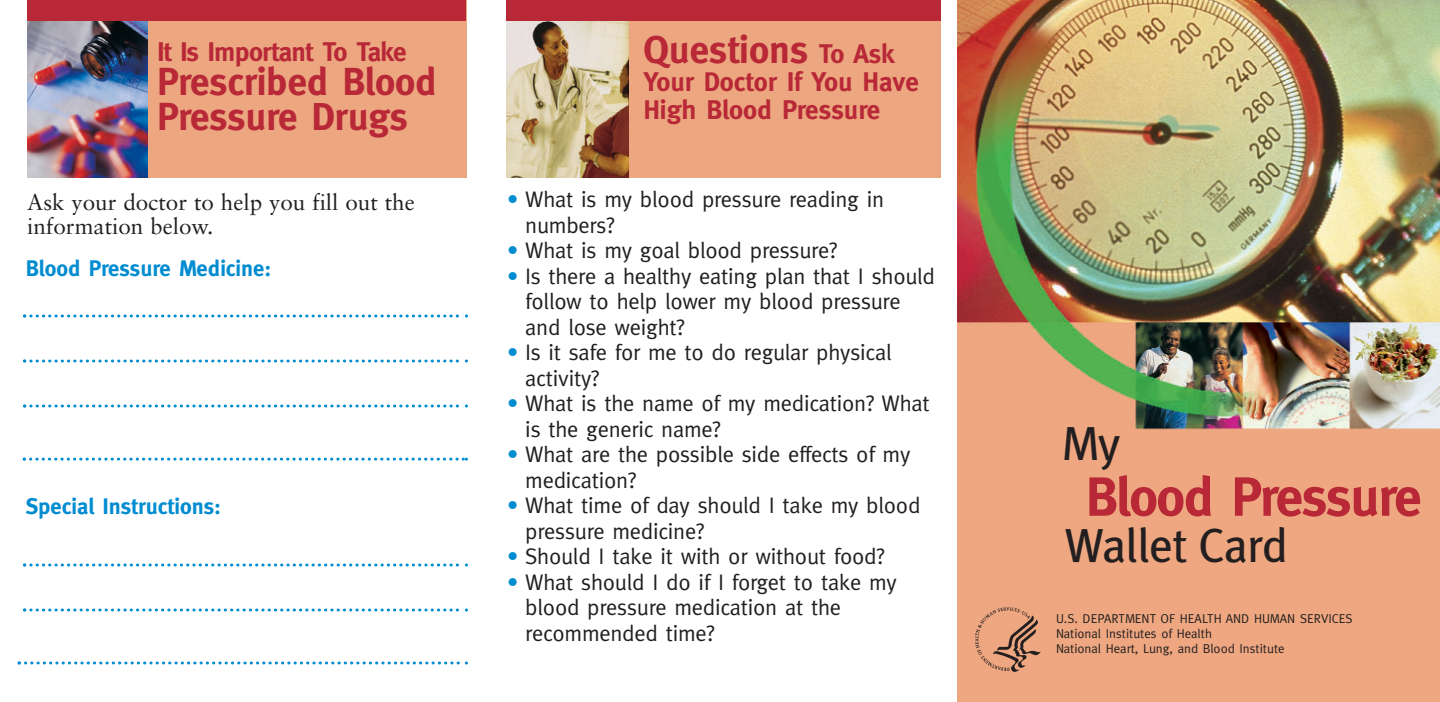
<style>
.page{position:relative;width:1440px;height:702px;background:#fff}
.page>*{position:absolute;margin:0;border:0;box-sizing:border-box;transform-origin:0 0}
.t1{font:700 55.2px "Meta";letter-spacing:-.025em;color:#b82837}
.t2{font:47.7px/102.3px "Meta Plus";letter-spacing:-.015em;color:#231f20}
.t3{font:700 39px/34.5px "Meta";letter-spacing:-.005em;color:#b82837}
.t4{font:700 27px/28.2px "Meta";letter-spacing:-.01em;color:#b82837}
.t5{font:22.5px/25.5px "Meta";letter-spacing:-.01em;color:#231f20}
.t6{font:22.5px/24px "Sabon";color:#231f20}
.t7{font:700 22.5px "Meta";color:#008cd0}
.t8{font:12.9px/15px "Meta";color:#231f20}
.s1{font-size:27px}
.s2{color:#008cd0}
</style>
<div class="page">
<img style="left:958px;top:0;width:482px;height:702px">
<img style="left:974px;top:605px;width:68px;height:68px">
<div style="left:506px;top:0;width:435px;height:178px;background:#eca680"></div>
<img style="left:506px;top:20px;width:123px;height:158px">
<div style="left:506px;top:0;width:435px;height:20px;background:#b82837"></div>
<div style="left:27px;top:0;width:439px;height:178px;background:#eca680"></div>
<img style="left:27px;top:20px;width:121px;height:158px">
<div style="left:27px;top:0;width:439px;height:20px;background:#b82837"></div>
<svg style="left:23px;top:315px;width:445px;height:3px"></svg>
<svg style="left:23px;top:360px;width:445px;height:3px"></svg>
<svg style="left:23px;top:405px;width:445px;height:3px"></svg>
<svg style="left:23px;top:458px;width:445px;height:3px"></svg>
<svg style="left:23px;top:564px;width:445px;height:3px"></svg>
<svg style="left:23px;top:609px;width:445px;height:3px"></svg>
<svg style="left:18px;top:662px;width:450px;height:2px"></svg>
<p class="t4" style="left:157px;top:39px;width:251px">It Is Important To Take</p>
<h3 class="t3" style="left:157px;top:67px;width:281px">Prescribed Blood<br>Pressure Drugs</h3>
<p class="t6" style="left:27px;top:192px;width:389px">Ask your doctor to help you fill out the information below.</p>
<p class="t7" style="left:26px;top:260px;width:247px">Blood Pressure Medicine:</p>
<p class="t7" style="left:26px;top:498px;width:197px">Special Instructions:</p>
<h3 class="t3" style="left:643px;top:35px;width:253px">Questions <span class="s1">To Ask</span></h3>
<p class="t4" style="left:643px;top:70px;width:277px">Your Doctor If You Have<br>High Blood Pressure</p>
<p class="t5" style="left:525px;top:189px;width:360px;text-indent:-18px"><span class="s2">•</span> What is my blood pressure reading in numbers?</p>
<p class="t5" style="left:507px;top:240px;width:331px"><span class="s2">•</span> What is my goal blood pressure?</p>
<p class="t5" style="left:525px;top:265px;width:411px;text-indent:-18px"><span class="s2">•</span> Is there a healthy eating plan that I should follow to help lower my blood pressure and lose weight?</p>
<p class="t5" style="left:525px;top:342px;width:368px;text-indent:-18px"><span class="s2">•</span> Is it safe for me to do regular physical activity?</p>
<p class="t5" style="left:525px;top:393px;width:406px;text-indent:-18px"><span class="s2">•</span> What is the name of my medication? What is the generic name?</p>
<p class="t5" style="left:525px;top:444px;width:387px;text-indent:-18px"><span class="s2">•</span> What are the possible side effects of my medication?</p>
<p class="t5" style="left:525px;top:495px;width:397px;text-indent:-18px"><span class="s2">•</span> What time of day should I take my blood pressure medicine?</p>
<p class="t5" style="left:507px;top:546px;width:379px"><span class="s2">•</span> Should I take it with or without food?</p>
<p class="t5" style="left:525px;top:571px;width:373px;text-indent:-18px"><span class="s2">•</span> What should I do if I forget to take my blood pressure medication at the recommended time?</p>
<h2 class="t2" style="left:1062px;top:395px;width:228px">My<br>Wallet Card</h2>
<h1 class="t1" style="left:1086px;top:476px;width:338px">Blood Pressure</h1>
<p class="t8" style="left:1056px;top:612px;width:298px">U.S. DEPARTMENT OF HEALTH AND HUMAN SERVICES<br>National Institutes of Health<br>National Heart, Lung, and Blood Institute</p>
</div>
